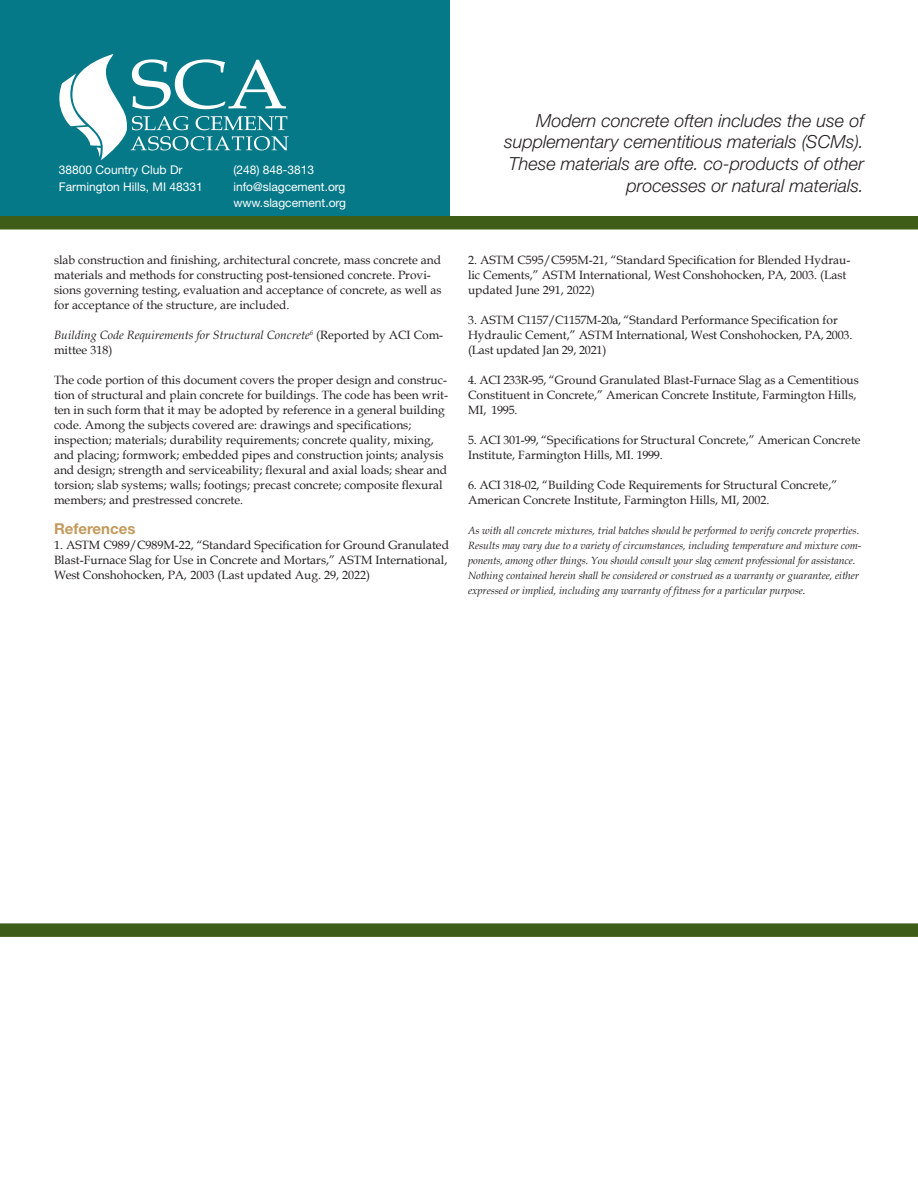
<style>
.page{position:relative;width:918px;height:1188px;background:#fff}
.page>*{position:absolute;margin:0;border:0;box-sizing:border-box;transform-origin:0 0}
.Pull_Quote{font:italic 300 18px/21.6px "Helvetica Neue LT Std";color:#231f20;text-align:right}
.Heading_2{font:700 15px "Helvetica Neue LT Std";color:#c29a5b}
.Body_Text{font:12px/15px "Book Antiqua";color:#231f20}
.t1{font:12px "Helvetica Neue LT Std";color:#fff}
.Body_Text-2{font:italic 12px/15px "Book Antiqua";color:#231f20}
.Disclaimer_Text{font:italic 10.5px/15px "Book Antiqua";color:#231f20}
.s1{font-style:normal}
</style>
<div class="page">
<div style="left:0;top:0;width:450px;height:216px;background:#057988"></div>
<svg style="left:59px;top:54px;width:230px;height:106px"></svg>
<div style="left:0;top:216px;width:918px;height:14px;background:#3e5d16"></div>
<div style="left:0;top:923px;width:918px;height:14px;background:#3e5d16"></div>
<p class="t1" style="left:59px;top:163px;width:125px">38800 Country Club Dr</p>
<p class="t1" style="left:59px;top:179px;width:146px">Farmington Hills, MI 48331</p>
<p class="t1" style="left:233px;top:163px;width:82px">(248) 848-3813</p>
<p class="t1" style="left:233px;top:179px;width:114px">info@slagcement.org</p>
<p class="t1" style="left:233px;top:196px;width:114px">www.slagcement.org</p>
<p class="Body_Text" style="left:54px;top:252px;width:389px">slab construction and finishing, architectural concrete, mass concrete and materials and methods for constructing post-tensioned concrete. Provi&shy;sions governing testing, evaluation and acceptance of concrete, as well as for acceptance of the structure, are included.</p>
<p class="Body_Text-2" style="left:54px;top:327px;width:391px">Building Code Requirements for Structural Concrete<sup>6</sup> <span class="s1">(Reported by ACI Com&shy;mittee 318)</span></p>
<p class="Body_Text" style="left:54px;top:372px;width:396px">The code portion of this document covers the proper design and construc&shy;tion of structural and plain concrete for buildings. The code has been writ&shy;ten in such form that it may be adopted by reference in a general building code. Among the subjects covered are: drawings and specifications; inspection; materials; durability requirements; concrete quality, mixing, and placing; formwork; embedded pipes and construction joints; analysis and design; strength and serviceability; flexural and axial loads; shear and torsion; slab systems; walls; footings; precast concrete; composite flexural members; and prestressed concrete.</p>
<p class="Heading_2" style="left:54px;top:519px;width:83px">References</p>
<p class="Body_Text" style="left:54px;top:537px;width:397px">1. ASTM C989/C989M-22, “Standard Specification for Ground Granulated<br>Blast-Furnace Slag for Use in Concrete and Mortars,” ASTM International,<br>West Conshohocken, PA, 2003 (Last updated Aug. 29, 2022)</p>
<p class="Pull_Quote" style="left:504px;top:109px;width:361px">Modern concrete often includes the use of supplementary cementitious materials (SCMs).<br>These materials are ofte. co-products of other processes or natural materials.</p>
<p class="Body_Text" style="left:468px;top:252px;width:384px">2. ASTM C595/C595M-21, “Standard Specification for Blended Hydrau&shy;lic Cements,” ASTM International, West Conshohocken, PA, 2003. (Last updated June 291, 2022)</p>
<p class="Body_Text" style="left:468px;top:312px;width:386px">3. ASTM C1157/C1157M-20a, “Standard Performance Specification for<br>Hydraulic Cement,” ASTM International, West Conshohocken, PA, 2003. (Last updated Jan 29, 2021)</p>
<p class="Body_Text" style="left:468px;top:372px;width:392px">4. ACI 233R-95, “Ground Granulated Blast-Furnace Slag as a Cementitious<br>Constituent in Concrete,” American Concrete Institute, Farmington Hills,<br>MI, 1995.</p>
<p class="Body_Text" style="left:468px;top:432px;width:394px">5. ACI 301-99, “Specifications for Structural Concrete,” American Concrete<br>Institute, Farmington Hills, MI. 1999.</p>
<p class="Body_Text" style="left:468px;top:477px;width:371px">6. ACI 318-02, “Building Code Requirements for Structural Concrete,”<br>American Concrete Institute, Farmington Hills, MI, 2002.</p>
<p class="Disclaimer_Text" style="left:468px;top:523px;width:395px">As with all concrete mixtures, trial batches should be performed to verify concrete properties.<br>Results may vary due to a variety of circumstances, including temperature and mixture com&shy;ponents, among other things. You should consult your slag cement professional for assistance.<br>Nothing contained herein shall be considered or construed as a warranty or guarantee, either expressed or implied, including any warranty of fitness for a particular purpose.</p>
</div>
